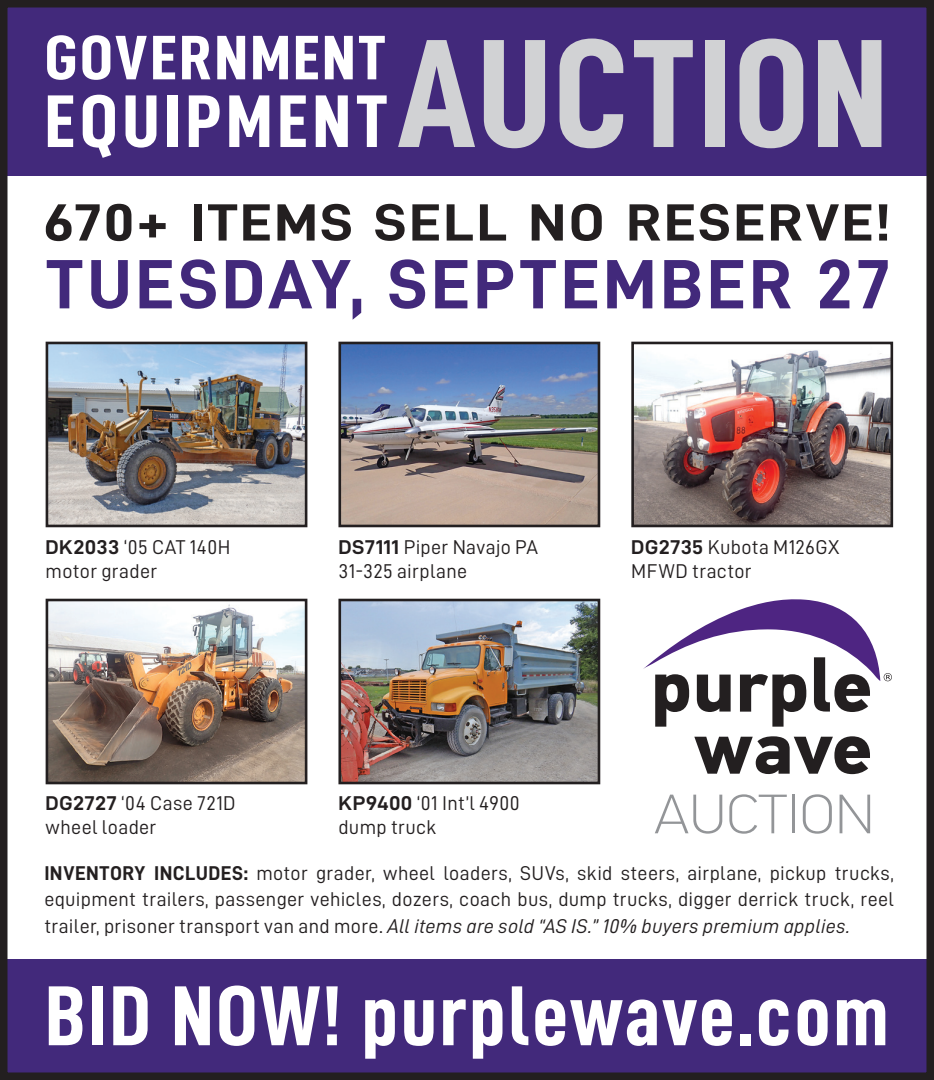
<style>
.page{position:relative;width:934px;height:1080px;background:#fff}
.page>*{position:absolute;margin:0;border:0;box-sizing:border-box;transform-origin:0 0}
.t1{font:155px "D DIN Condensed Bold";letter-spacing:.01em;color:#d1d2d4;scale:1.05 1}
.t2{font:85.25px "D DIN Condensed Bold";letter-spacing:.025em;color:#fff;scale:1.05 1}
.t3{font:74.75px "D DIN Condensed Bold";letter-spacing:.05em;color:#fff;scale:1.1 1}
.t4{font:70px "D DIN Bold";letter-spacing:.045em;color:#42297b;scale:1.05 1}
.t5{font:63px "D DIN Condensed Bold";letter-spacing:.03em;color:#fff;scale:1.13 1}
.t6{font:52.5px "D DIN Bold";letter-spacing:.035em;color:#231f20;scale:1.15 1}
.t7{font:20px/24px "D DIN";letter-spacing:.015em;color:#231f20}
.t8{font:20px "D DIN Italic";letter-spacing:.015em;color:#231f20}
.s1{font-family:"D DIN Exp Bold"}
.s2{font-family:"D DIN Bold"}
.s3{font-family:"D DIN"}
</style>
<div class="page">
<div style="left:0;top:0;width:934px;height:175px;background:#42297b"></div>
<div style="left:0;top:960px;width:934px;height:120px;background:#42297b"></div>
<svg style="left:655px;top:795px;width:67px;height:39px"></svg>
<svg style="left:729px;top:794px;width:58px;height:40px"></svg>
<hr style="left:792px;top:795px;width:3px;height:38px;background:#939598">
<svg style="left:803px;top:794px;width:29px;height:40px"></svg>
<svg style="left:839px;top:795px;width:31px;height:38px"></svg>
<svg style="left:694px;top:736px;width:176px;height:38px"></svg>
<svg style="left:643px;top:599px;width:249px;height:128px"></svg>
<img style="left:50px;top:346px;width:253px;height:177px">
<div style="left:46px;top:342px;width:261px;height:185px;border:3px solid #231f20"></div>
<img style="left:342px;top:346px;width:254px;height:177px">
<div style="left:338px;top:342px;width:262px;height:185px;border:3px solid #231f20"></div>
<img style="left:635px;top:350px;width:254px;height:173px">
<div style="left:631px;top:342px;width:262px;height:185px;border:3px solid #231f20"></div>
<img style="left:50px;top:603px;width:253px;height:177px">
<div style="left:46px;top:599px;width:261px;height:185px;border:3px solid #231f20"></div>
<img style="left:342px;top:603px;width:254px;height:177px">
<div style="left:338px;top:599px;width:262px;height:185px;border:3px solid #231f20"></div>
<div style="left:0;top:0;width:934px;height:1080px;border:8px solid #231f20"></div>
<h3 class="t5" style="left:44px;top:23px;width:303px">GOVERNMENT</h3>
<h3 class="t3" style="left:44px;top:80px;width:313px">EQUIPMENT</h3>
<h1 class="t1" style="left:397px;top:8px;width:469px">AUCTION</h1>
<h3 class="t6" style="left:43px;top:193px;width:738px">670+ ITEMS SELL NO RESERVE!</h3>
<h3 class="t4" style="left:46px;top:246px;width:805px">TUESDAY, SEPTEMBER 27</h3>
<p class="t7" style="left:46px;top:535px;width:186px"><span class="s1">DK2033</span> ‘05 CAT 140H motor grader</p>
<p class="t7" style="left:338px;top:535px;width:201px"><span class="s1">DS7111</span> Piper Navajo PA<br>31-325 airplane</p>
<p class="t7" style="left:631px;top:535px;width:210px"><span class="s1">DG2735</span> Kubota M126GX<br>MFWD tractor</p>
<p class="t7" style="left:46px;top:791px;width:192px"><span class="s1">DG2727</span> ‘04 Case 721D wheel loader</p>
<p class="t7" style="left:338px;top:791px;width:183px"><span class="s1">KP9400</span> ‘01 Int’l 4900 dump truck</p>
<p class="t7" style="left:44px;top:859px;width:851px;line-height:26.5px"><span class="s2">INVENTORY INCLUDES:</span> motor grader, wheel loaders, SUVs, skid steers, airplane, pickup trucks, equipment trailers, passenger vehicles, dozers, coach bus, dump trucks, digger derrick truck, reel</p>
<p class="t8" style="left:44px;top:915px;width:808px"><span class="s3">trailer, prisoner transport van and more.</span> All items are sold “AS IS.” 10% buyers premium applies.</p>
<h2 class="t2" style="left:45px;top:969px;width:805px">BID NOW! purplewave.com</h2>
</div>
